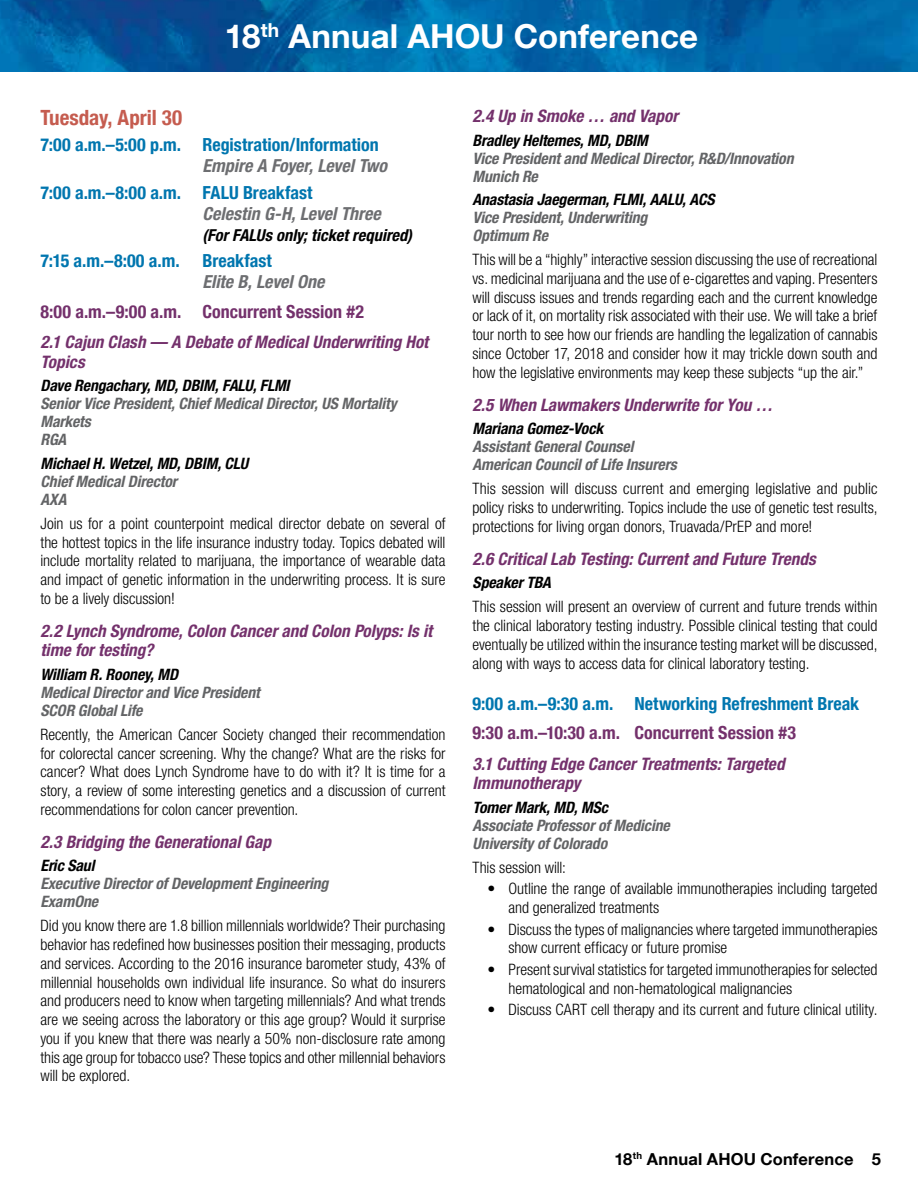
<style>
.page{position:relative;width:918px;height:1188px;background:#fff}
.page>*{position:absolute;margin:0;border:0;box-sizing:border-box;transform-origin:0 0}
.t1{font:700 33px "Helvetica Neue LT Com";letter-spacing:.005em;color:#fff}
.t2{font:700 condensed 21px "Helvetica Neue LT Com";letter-spacing:-.005em;color:#c55c4f}
.t3{font:700 condensed 18px "Helvetica Neue LT Com";color:#0076af}
.t4{font:700 condensed 18px "Helvetica Neue LT Com";color:#74316c}
.t5{font:italic 700 condensed 18px "Helvetica Neue LT Com";color:#6d6e71}
.t6{font:italic 700 condensed 17.25px/19.5px "Helvetica Neue LT Com";color:#74316c}
.t7{font:italic 700 condensed 16.5px "Helvetica Neue LT Com";color:#000}
.t8{font:700 16.5px "Helvetica Neue LT Com";letter-spacing:.01em;color:#000}
.t9{font:300 condensed 15.75px/18.8px "Helvetica Neue LT Com";letter-spacing:-.005em;color:#000;text-align:justify}
.t10{font:italic 700 condensed 15.75px/18px "Helvetica Neue LT Com";letter-spacing:-.005em;color:#636466}
.t11{font:italic 700 condensed 15.75px "Helvetica Neue LT Com";letter-spacing:-.005em;color:#000}
</style>
<div class="page">
<img style="left:0;top:0;width:918px;height:71px">
<h1 class="t1" style="left:225px;top:15px;width:475px">18<sup>th</sup> Annual AHOU Conference</h1>
<h2 class="t2" style="left:40px;top:105px;width:143px">Tuesday, April 30</h2>
<p class="t3" style="left:40px;top:134px;width:340px">7:00 a.m.–5:00 p.m. Registration/Information</p>
<p class="t5" style="left:202px;top:155px;width:186px">Empire A Foyer, Level Two</p>
<p class="t3" style="left:40px;top:182px;width:274px">7:00 a.m.–8:00 a.m. FALU Breakfast</p>
<p class="t5" style="left:202px;top:203px;width:180px">Celestin G-H, Level Three</p>
<p class="t7" style="left:202px;top:225px;width:211px">(For FALUs only; ticket required)</p>
<p class="t3" style="left:40px;top:250px;width:141px">7:15 a.m.–8:00 a.m.</p>
<p class="t3" style="left:202px;top:250px;width:71px">Breakfast</p>
<p class="t5" style="left:202px;top:271px;width:124px">Elite B, Level One</p>
<p class="t4" style="left:40px;top:301px;width:325px">8:00 a.m.–9:00 a.m. Concurrent Session #2</p>
<p class="t6" style="left:40px;top:333px;width:389px">2.1 Cajun Clash — A Debate of Medical Underwriting Hot<br>Topics</p>
<p class="t11" style="left:40px;top:376px;width:251px">Dave Rengachary, MD, DBIM, FALU, FLMI</p>
<p class="t10" style="left:40px;top:395px;width:358px">Senior Vice President, Chief Medical Director, US Mortality<br>Markets<br>RGA</p>
<p class="t11" style="left:40px;top:454px;width:209px">Michael H. Wetzel, MD, DBIM, CLU</p>
<p class="t10" style="left:40px;top:472px;width:138px">Chief Medical Director<br>AXA</p>
<p class="t9" style="left:40px;top:514px;width:407px">Join us for a point counterpoint medical director debate on several of the hottest topics in the life insurance industry today. Topics debated will include mortality related to marijuana, the importance of wearable data and impact of genetic information in the underwriting process. It is sure to be a lively discussion!</p>
<p class="t6" style="left:40px;top:621px;width:393px">2.2 Lynch Syndrome, Colon Cancer and Colon Polyps: Is it time for testing?</p>
<p class="t11" style="left:40px;top:665px;width:139px">William R. Rooney, MD</p>
<p class="t10" style="left:40px;top:683px;width:221px">Medical Director and Vice President<br>SCOR Global Life</p>
<p class="t9" style="left:40px;top:725px;width:407px">Recently, the American Cancer Society changed their recommendation for colorectal cancer screening. Why the change? What are the risks for cancer? What does Lynch Syndrome have to do with it? It is time for a story, a review of some interesting genetics and a discussion of current recommendations for colon cancer prevention.</p>
<p class="t6" style="left:40px;top:832px;width:232px">2.3 Bridging the Generational Gap</p>
<p class="t11" style="left:40px;top:856px;width:56px">Eric Saul</p>
<p class="t10" style="left:40px;top:875px;width:290px">Executive Director of Development Engineering<br>ExamOne</p>
<p class="t9" style="left:40px;top:916px;width:407px">Did you know there are 1.8 billion millennials worldwide? Their purchasing behavior has redefined how businesses position their messaging, products and services. According to the 2016 insurance barometer study, 43% of millennial households own individual life insurance. So what do insurers and producers need to know when targeting millennials? And what trends are we seeing across the laboratory or this age group? Would it surprise you if you knew that there was nearly a 50% non-disclosure rate among this age group for tobacco use? These topics and other millennial behaviors will be explored.</p>
<p class="t6" style="left:472px;top:106px;width:207px">2.4 Up in Smoke … and Vapor</p>
<p class="t11" style="left:472px;top:131px;width:177px">Bradley Heltemes, MD, DBIM</p>
<p class="t10" style="left:472px;top:149px;width:323px">Vice President and Medical Director, R&amp;D/Innovation<br>Munich Re</p>
<p class="t11" style="left:472px;top:190px;width:244px">Anastasia Jaegerman, FLMI, AALU, ACS</p>
<p class="t10" style="left:472px;top:209px;width:176px">Vice President, Underwriting<br>Optimum Re</p>
<p class="t9" style="left:472px;top:250px;width:407px">This will be a “highly” interactive session discussing the use of recreational vs. medicinal marijuana and the use of e-cigarettes and vaping. Presenters will discuss issues and trends regarding each and the current knowledge or lack of it, on mortality risk associated with their use. We will take a brief tour north to see how our friends are handling the legalization of cannabis since October 17, 2018 and consider how it may trickle down south and how the legislative environments may keep these subjects “up the air.”</p>
<p class="t6" style="left:472px;top:395px;width:302px">2.5 When Lawmakers Underwrite for You …</p>
<p class="t11" style="left:472px;top:419px;width:132px">Mariana Gomez-Vock</p>
<p class="t10" style="left:472px;top:438px;width:206px">Assistant General Counsel<br>American Council of Life Insurers</p>
<p class="t9" style="left:472px;top:479px;width:407px">This session will discuss current and emerging legislative and public policy risks to underwriting. Topics include the use of genetic test results, protections for living organ donors, Truavada/PrEP and more!</p>
<p class="t6" style="left:472px;top:549px;width:345px">2.6 Critical Lab Testing: Current and Future Trends</p>
<p class="t11" style="left:472px;top:573px;width:80px">Speaker TBA</p>
<p class="t9" style="left:472px;top:597px;width:407px">This session will present an overview of current and future trends within the clinical laboratory testing industry. Possible clinical testing that could eventually be utilized within the insurance testing market will be discussed, along with ways to access data for clinical laboratory testing.</p>
<p class="t3" style="left:472px;top:693px;width:388px">9:00 a.m.–9:30 a.m. Networking Refreshment Break</p>
<p class="t4" style="left:472px;top:722px;width:325px">9:30 a.m.–10:30 a.m. Concurrent Session #3</p>
<p class="t6" style="left:472px;top:754px;width:314px">3.1 Cutting Edge Cancer Treatments: Targeted<br>Immunotherapy</p>
<p class="t11" style="left:472px;top:798px;width:137px">Tomer Mark, MD, MSc</p>
<p class="t10" style="left:472px;top:816px;width:199px">Associate Professor of Medicine<br>University of Colorado</p>
<p class="t9" style="left:472px;top:858px;width:95px">This session will:</p>
<p class="t9" style="left:508px;top:879px;width:371px;text-indent:-21px">• Outline the range of available immunotherapies including targeted and generalized treatments</p>
<p class="t9" style="left:508px;top:920px;width:371px;text-indent:-21px">• Discuss the types of malignancies where targeted immunotherapies show current efficacy or future promise</p>
<p class="t9" style="left:508px;top:960px;width:371px;text-indent:-21px">• Present survival statistics for targeted immunotherapies for selected hematological and non-hematological malignancies</p>
<p class="t9" style="left:487px;top:1000px;width:392px">• Discuss CART cell therapy and its current and future clinical utility.</p>
<p class="t8" style="left:615px;top:1148px;width:268px">18<sup>th</sup> Annual AHOU Conference 5</p>
</div>
